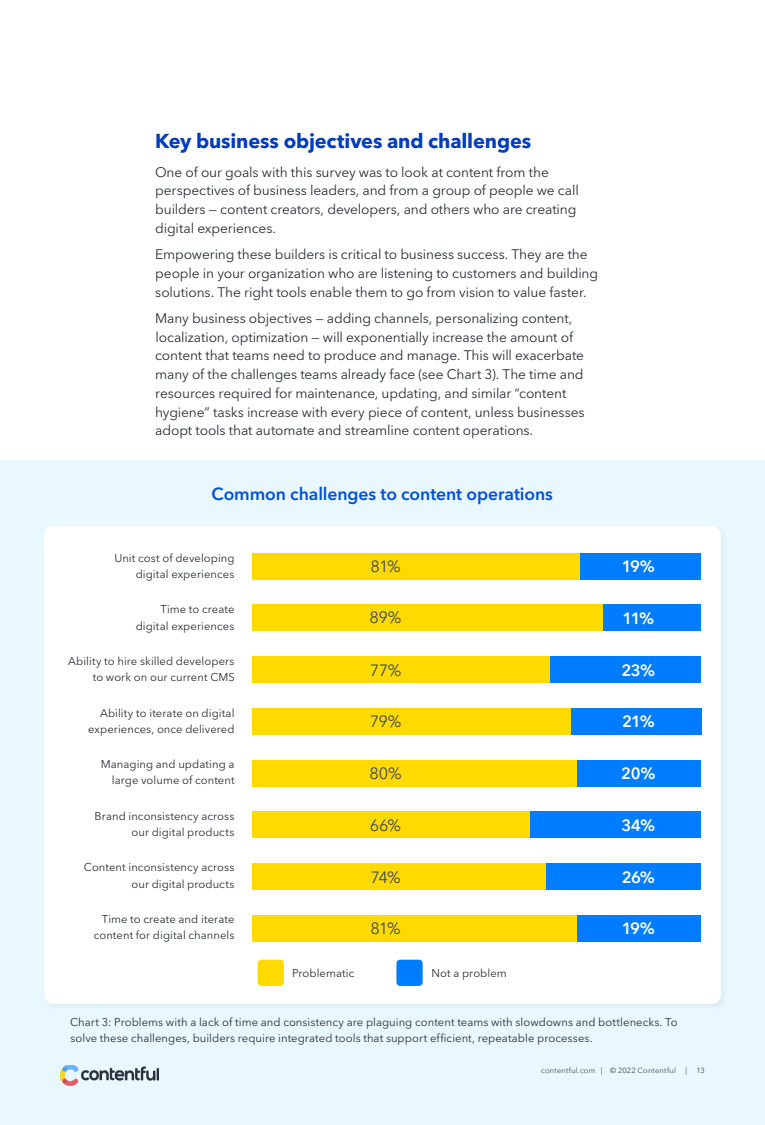
<style>
.page{position:relative;width:765px;height:1125px;background:#fff}
.page>*{position:absolute;margin:0;border:0;box-sizing:border-box;transform-origin:0 0}
.t1{font:700 20px "Avenir Next LT Pro";letter-spacing:-.005em;color:#003cbe}
.t2{font:600 17.5px "Avenir Next LT Pro";letter-spacing:-.005em;color:#0050d5}
.t3{font:16.25px "Avenir Next LT Pro";letter-spacing:-.04em;color:#404953}
.t4{font:600 16.25px "Avenir Next LT Pro";letter-spacing:-.035em;color:#fff}
.t5{font:13.75px/18.8px "Avenir Next LT Pro";letter-spacing:-.01em;color:#2a3039}
.t6{font:11.25px/16.2px "Avenir Next LT Pro";letter-spacing:.005em;color:#2a3039;text-align:right}
.t7{font:7.5px "Avenir Next";letter-spacing:.025em;color:#404953}
</style>
<div class="page">
<div style="left:0;top:460px;width:765px;height:665px;background:#e9f7ff"></div>
<div style="left:42px;top:524px;width:687px;height:488px;background:#e5f3fb"></div>
<div style="left:44px;top:526px;width:677px;height:478px;background:#fff;border-radius:9px"></div>
<div style="left:258px;top:960px;width:26px;height:26px;background:#ffda00;border-radius:4px"></div>
<div style="left:396px;top:960px;width:27px;height:26px;background:#007cff;border-radius:4px"></div>
<div style="left:577px;top:605px;width:124px;height:26px;background:#007cff"></div>
<div style="left:252px;top:553px;width:329px;height:26px;background:#ffda00"></div>
<div style="left:252px;top:760px;width:325px;height:26px;background:#ffda00"></div>
<div style="left:252px;top:657px;width:298px;height:26px;background:#ffda00"></div>
<div style="left:252px;top:863px;width:295px;height:26px;background:#ffda00"></div>
<div style="left:252px;top:605px;width:351px;height:26px;background:#ffda00"></div>
<div style="left:252px;top:812px;width:279px;height:26px;background:#ffda00"></div>
<div style="left:252px;top:708px;width:319px;height:26px;background:#ffda00"></div>
<div style="left:252px;top:915px;width:325px;height:26px;background:#ffda00"></div>
<div style="left:581px;top:553px;width:120px;height:26px;background:#007cff"></div>
<div style="left:577px;top:760px;width:124px;height:26px;background:#007cff"></div>
<div style="left:550px;top:657px;width:151px;height:26px;background:#007cff"></div>
<div style="left:547px;top:863px;width:154px;height:26px;background:#007cff"></div>
<div style="left:531px;top:812px;width:170px;height:26px;background:#007cff"></div>
<div style="left:571px;top:708px;width:130px;height:26px;background:#007cff"></div>
<div style="left:577px;top:915px;width:124px;height:26px;background:#007cff"></div>
<img style="left:60px;top:1065px;width:99px;height:20px">
<h1 class="t1" style="left:155px;top:129px;width:378px">Key business objectives and challenges</h1>
<p class="t5" style="left:155px;top:162px;width:425px">One of our goals with this survey was to look at content from the perspectives of business leaders, and from a group of people we call builders — content creators, developers, and others who are creating digital experiences.</p>
<p class="t5" style="left:155px;top:245px;width:444px">Empowering these builders is critical to business success. They are the people in your organization who are listening to customers and building solutions. The right tools enable them to go from vision to value faster.</p>
<p class="t5" style="left:155px;top:309px;width:431px">Many business objectives — adding channels, personalizing content, localization, optimization — will exponentially increase the amount of content that teams need to produce and manage. This will exacerbate many of the challenges teams already face (see Chart 3). The time and resources required for maintenance, updating, and similar “content hygiene” tasks increase with every piece of content, unless businesses adopt tools that automate and streamline content operations.</p>
<p class="t2" style="left:211px;top:483px;width:343px">Common challenges to content operations</p>
<p class="t6" style="left:114px;top:550px;width:122px">Unit cost of developing digital experiences</p>
<p class="t6" style="left:136px;top:601px;width:100px">Time to create digital experiences</p>
<p class="t6" style="left:68px;top:653px;width:168px">Ability to hire skilled developers to work on our current CMS</p>
<p class="t6" style="left:88px;top:704px;width:148px">Ability to iterate on digital experiences, once delivered</p>
<p class="t6" style="left:101px;top:756px;width:135px">Managing and updating a large volume of content</p>
<p class="t6" style="left:95px;top:808px;width:141px">Brand inconsistency across our digital products</p>
<p class="t6" style="left:84px;top:859px;width:152px">Content inconsistency across our digital products</p>
<p class="t6" style="left:94px;top:911px;width:142px">Time to create and iterate content for digital channels</p>
<p class="t3" style="left:371px;top:557px;width:32px">81%</p>
<p class="t3" style="left:370px;top:608px;width:33px">89%</p>
<p class="t3" style="left:370px;top:660px;width:33px">77%</p>
<p class="t3" style="left:370px;top:711px;width:33px">79%</p>
<p class="t3" style="left:370px;top:764px;width:34px">80%</p>
<p class="t3" style="left:370px;top:816px;width:33px">66%</p>
<p class="t3" style="left:371px;top:867px;width:32px">74%</p>
<p class="t3" style="left:371px;top:919px;width:32px">81%</p>
<p class="t6" style="left:292px;top:965px;width:64px">Problematic</p>
<p class="t6" style="left:431px;top:965px;width:77px">Not a problem</p>
<p class="t4" style="left:622px;top:557px;width:35px">19%</p>
<p class="t4" style="left:623px;top:609px;width:33px">11%</p>
<p class="t4" style="left:621px;top:660px;width:36px">23%</p>
<p class="t4" style="left:622px;top:712px;width:34px">21%</p>
<p class="t4" style="left:621px;top:764px;width:36px">20%</p>
<p class="t4" style="left:622px;top:815px;width:35px">34%</p>
<p class="t4" style="left:622px;top:867px;width:35px">26%</p>
<p class="t4" style="left:622px;top:919px;width:35px">19%</p>
<p class="t6" style="left:70px;top:1014px;width:609px;text-align:left">Chart 3: Problems with a lack of time and consistency are plaguing content teams with slowdowns and bottlenecks. To solve these challenges, builders require integrated tools that support efficient, repeatable processes.</p>
<p class="t7" style="left:541px;top:1064px;width:136px">contentful.com | © 2022 Contentful</p>
<p class="t7" style="left:685px;top:1064px;width:21px">| 13</p>
</div>
